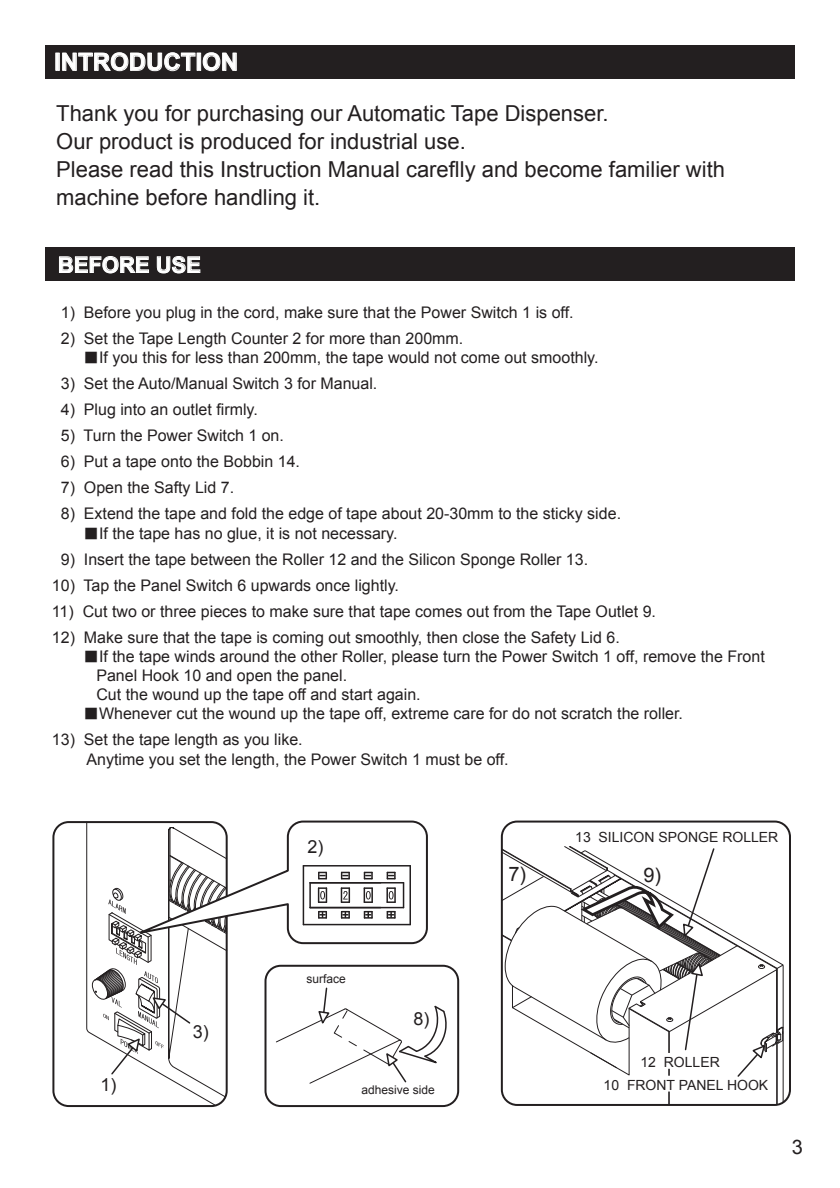
<style>
.page{position:relative;width:840px;height:1188px;background:#fff}
.page>*{position:absolute;margin:0;border:0;box-sizing:border-box;transform-origin:0 0}
.t1{font:700 24px "Arial";color:#fff}
.t2{font:22px/28px "Arial";color:#231f20}
.t3{font:700 22px "Arial";color:#fff}
.t4{font:20px "Arial";color:#231f20}
.t5{font:18px "Arial";color:#231f20}
.t6{font:16px/19.2px "Arial";color:#231f20}
.t7{font:14px/23.6px "Arial";color:#231f20}
.t8{font:12px "Arial";color:#231f20}
.s1{font-family:"MS Gothic"}
</style>
<div class="page">
<div style="left:501px;top:821px;width:290px;height:285px;border:2px solid #231f20;border-radius:15px"></div>
<svg style="left:500px;top:845px;width:285px;height:261px"></svg>
<hr style="left:667px;top:1053px;width:4px;height:16px;background:#fff">
<hr style="left:667px;top:1076px;width:4px;height:16px;background:#fff">
<svg style="left:86px;top:820px;width:362px;height:287px"></svg>
<div style="left:45px;top:45px;width:750px;height:34px;background:#231f20"></div>
<div style="left:45px;top:247px;width:750px;height:34px;background:#231f20"></div>
<div style="left:56px;top:53px;width:4px;height:18px;border:1px solid #fff"></div>
<svg style="left:62px;top:52px;width:134px;height:19px"></svg>
<div style="left:197px;top:53px;width:4px;height:18px;border:1px solid #fff"></div>
<svg style="left:203px;top:52px;width:34px;height:19px"></svg>
<svg style="left:59px;top:256px;width:90px;height:17px"></svg>
<svg style="left:157px;top:256px;width:43px;height:17px"></svg>
<h1 class="t1" style="left:54px;top:46px;width:185px">INTRODUCTION</h1>
<h2 class="t2" style="left:56px;top:99px;width:670px">Thank you for purchasing our Automatic Tape Dispenser.<br>Our product is produced for industrial use.<br>Please read this Instruction Manual careflly and become familier with machine before handling it.</h2>
<h2 class="t3" style="left:58px;top:250px;width:145px">BEFORE USE</h2>
<p class="t6" style="left:61px;top:303px;width:514px">1) Before you plug in the cord, make sure that the Power Switch 1 is off.</p>
<p class="t6" style="left:61px;top:329px;width:404px">2) Set the Tape Length Counter 2 for more than 200mm.</p>
<p class="t6" style="left:83px;top:348px;width:517px"><span class="s1">■</span>If you this for less than 200mm, the tape would not come out smoothly.</p>
<p class="t6" style="left:61px;top:374px;width:318px">3) Set the Auto/Manual Switch 3 for Manual.</p>
<p class="t6" style="left:61px;top:400px;width:199px">4) Plug into an outlet firmly.</p>
<p class="t6" style="left:61px;top:426px;width:225px">5) Turn the Power Switch 1 on.</p>
<p class="t6" style="left:61px;top:452px;width:241px">6) Put a tape onto the Bobbin 14.</p>
<p class="t6" style="left:61px;top:478px;width:175px">7) Open the Safty Lid 7.</p>
<p class="t6" style="left:61px;top:504px;width:562px">8) Extend the tape and fold the edge of tape about 20-30mm to the sticky side.</p>
<p class="t6" style="left:83px;top:524px;width:316px"><span class="s1">■</span>If the tape has no glue, it is not necessary.</p>
<p class="t6" style="left:61px;top:550px;width:529px">9) Insert the tape between the Roller 12 and the Silicon Sponge Roller 13.</p>
<p class="t6" style="left:52px;top:576px;width:349px">10) Tap the Panel Switch 6 upwards once lightly.</p>
<p class="t6" style="left:52px;top:602px;width:606px">11) Cut two or three pieces to make sure that tape comes out from the Tape Outlet 9.</p>
<p class="t6" style="left:52px;top:628px;width:570px">12) Make sure that the tape is coming out smoothly, then close the Safety Lid 6.</p>
<p class="t6" style="left:96px;top:647px;width:670px;text-indent:-13px"><span class="s1">■</span>If the tape winds around the other Roller, please turn the Power Switch 1 off, remove the Front<br>Panel Hook 10 and open the panel.<br>Cut the wound up the tape off and start again.</p>
<p class="t6" style="left:83px;top:704px;width:602px"><span class="s1">■</span>Whenever cut the wound up the tape off, extreme care for do not scratch the roller.</p>
<p class="t6" style="left:87px;top:730px;width:424px;text-indent:-35px">13) Set the tape length as you like.<br>Anytime you set the length, the Power Switch 1 must be off.</p>
<p class="t5" style="left:308px;top:835px;width:18px">2)</p>
<p class="t7" style="left:575px;top:826px;width:205px">13 SILICON SPONGE ROLLER</p>
<p class="t4" style="left:508px;top:861px;width:19px">7)</p>
<p class="t4" style="left:643px;top:862px;width:19px">9)</p>
<p class="t5" style="left:101px;top:1073px;width:18px">1)</p>
<p class="t5" style="left:193px;top:1020px;width:18px">3)</p>
<p class="t8" style="left:307px;top:971px;width:41px">surface</p>
<p class="t5" style="left:413px;top:1007px;width:18px">8)</p>
<p class="t8" style="left:361px;top:1082px;width:75px">adhesive side</p>
<p class="t7" style="left:604px;top:1050px;width:166px;text-indent:37px">12 ROLLER<br>10 FRONT PANEL HOOK</p>
<p class="t4" style="left:792px;top:1134px;width:13px">3</p>
</div>
